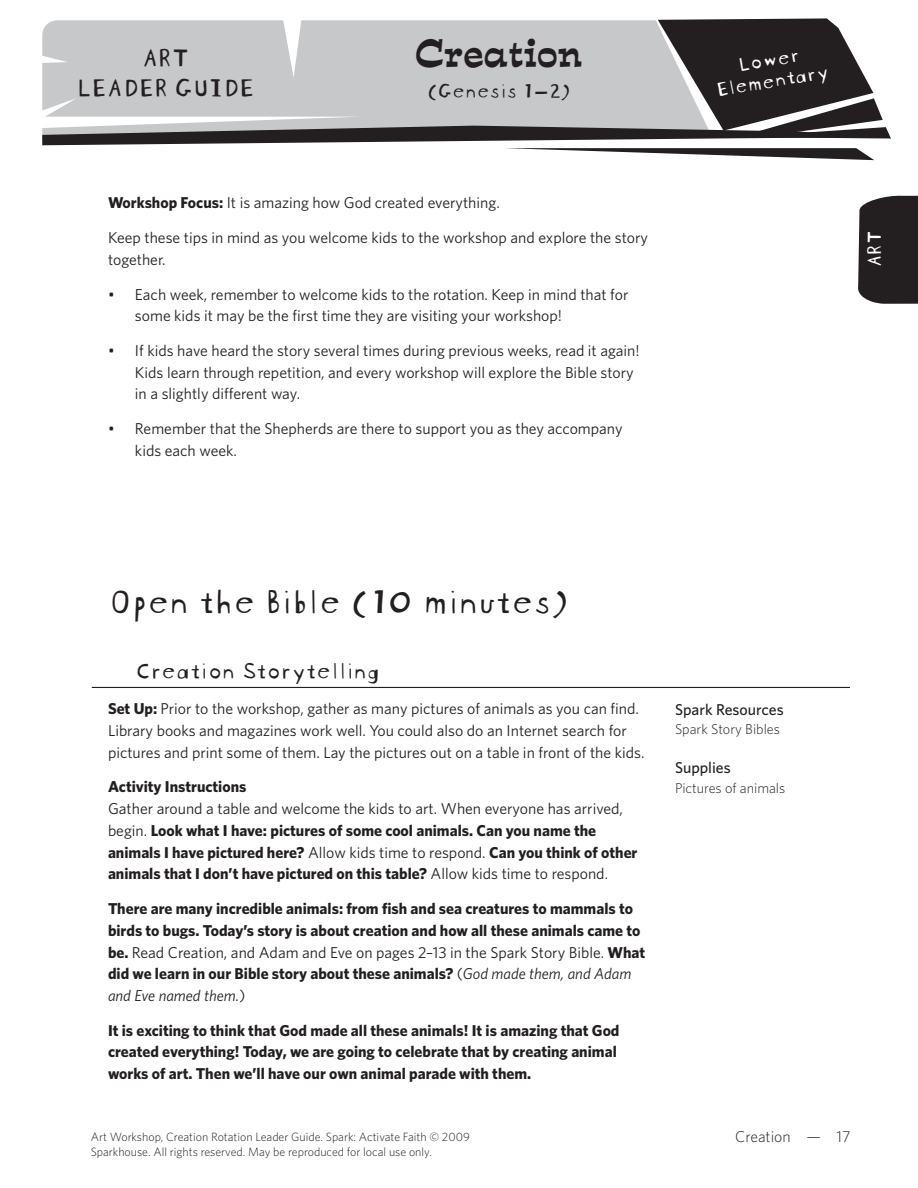
<style>
.page{position:relative;width:918px;height:1188px;background:#fff}
.page>*{position:absolute;margin:0;border:0;box-sizing:border-box;transform-origin:0 0}
.t1{font:36px "Blockhead Unplugged";color:#231f20}
.t2{font:36px "Estro Font";color:#231f20}
.t3{font:27px/30px "Blockhead Unplugged";color:#231f20;text-align:center}
.t4{font:24px "Blockhead Unplugged";color:#231f20}
.t5{font:21px/21px "Blockhead Unplugged";color:#fff;text-align:center}
.t6{font:21px "Blockhead Unplugged";color:#231f20}
.t7{font:700 15.75px/21.8px "Whitney";color:#231f20}
.t8{font:15.75px/21.8px "Whitney";color:#231f20}
.t9{font:500 15.75px "Whitney";color:#231f20}
.t10{font:300 15.75px "Whitney";color:#231f20}
.t11{font:300 14.25px "Whitney";color:#231f20}
.t12{font:300 12px/15px "Whitney";color:#231f20}
.s1{font-weight:700}
.s2{font-weight:400}
.s3{font-weight:400;font-style:italic}
</style>
<div class="page">
<svg style="left:42px;top:18px;width:849px;height:142px"></svg>
<hr style="left:92px;top:687px;width:758px;height:1px;background:#231f20">
<svg style="left:858px;top:195px;width:60px;height:109px;background:#302c2d"></svg>
<h2 class="t3" style="left:76px;top:39px;width:179px">ART<br>LEADER GUIDE</h2>
<h1 class="t2" style="left:415px;top:28px;width:169px">Creation</h1>
<h3 class="t6" style="left:427px;top:74px;width:145px">(Genesis 1—2)</h3>
<p class="t8" style="left:108px;top:192px;width:393px"><span class="s1">Workshop Focus:</span> It is amazing how God created everything.</p>
<p class="t8" style="left:108px;top:226px;width:542px">Keep these tips in mind as you welcome kids to the workshop and explore the story together.</p>
<p class="t8" style="left:135px;top:283px;width:495px;text-indent:-27px">• Each week, remember to welcome kids to the rotation. Keep in mind that for some kids it may be the first time they are visiting your workshop!</p>
<p class="t8" style="left:135px;top:339px;width:506px;text-indent:-27px">• If kids have heard the story several times during previous weeks, read it again!<br>Kids learn through repetition, and every workshop will explore the Bible story in a slightly different way.</p>
<p class="t8" style="left:135px;top:417px;width:489px;text-indent:-27px">• Remember that the Shepherds are there to support you as they accompany kids each week.</p>
<h3 class="t5" style="left:710px;top:57px;width:115px;rotate:-10deg">Lower<br>Elementary</h3>
<h3 class="t5" style="left:861px;top:268px;width:39px;rotate:-90deg">ART</h3>
<h1 class="t1" style="left:108px;top:572px;width:462px">Open the Bible (10 minutes)</h1>
<h3 class="t4" style="left:135px;top:651px;width:246px">Creation Storytelling</h3>
<p class="t8" style="left:108px;top:697px;width:538px"><span class="s1">Set Up:</span> Prior to the workshop, gather as many pictures of animals as you can find.<br>Library books and magazines work well. You could also do an Internet search for pictures and print some of them. Lay the pictures out on a table in front of the kids.</p>
<p class="t7" style="left:108px;top:776px;width:140px">Activity Instructions</p>
<p class="t7" style="left:108px;top:797px;width:531px"><span class="s2">Gather around a table and welcome the kids to art. When everyone has arrived, begin.</span> Look what I have: pictures of some cool animals. Can you name the animals I have pictured here? <span class="s2">Allow kids time to respond.</span> Can you think of other animals that I don’t have pictured on this table? <span class="s2">Allow kids time to respond.</span></p>
<p class="t7" style="left:108px;top:897px;width:539px">There are many incredible animals: from fish and sea creatures to mammals to birds to bugs. Today’s story is about creation and how all these animals came to be. <span class="s2">Read Creation, and Adam and Eve on pages 2–13 in the Spark Story Bible.</span> What did we learn in our Bible story about these animals? <span class="s2">(</span><span class="s3">God made them, and Adam and Eve named them.</span><span class="s2">)</span></p>
<p class="t7" style="left:108px;top:1019px;width:513px">It is exciting to think that God made all these animals! It is amazing that God created everything! Today, we are going to celebrate that by creating animal works of art. Then we’ll have our own animal parade with them.</p>
<p class="t12" style="left:91px;top:1129px;width:381px">Art Workshop, Creation Rotation Leader Guide. Spark: Activate Faith © 2009<br>Sparkhouse. All rights reserved. May be reproduced for local use only.</p>
<p class="t9" style="left:675px;top:699px;width:110px">Spark Resources</p>
<p class="t11" style="left:675px;top:720px;width:106px">Spark Story Bibles</p>
<p class="t9" style="left:675px;top:758px;width:57px">Supplies</p>
<p class="t11" style="left:675px;top:778px;width:112px">Pictures of animals</p>
<p class="t10" style="left:735px;top:1126px;width:117px">Creation — 17</p>
</div>
